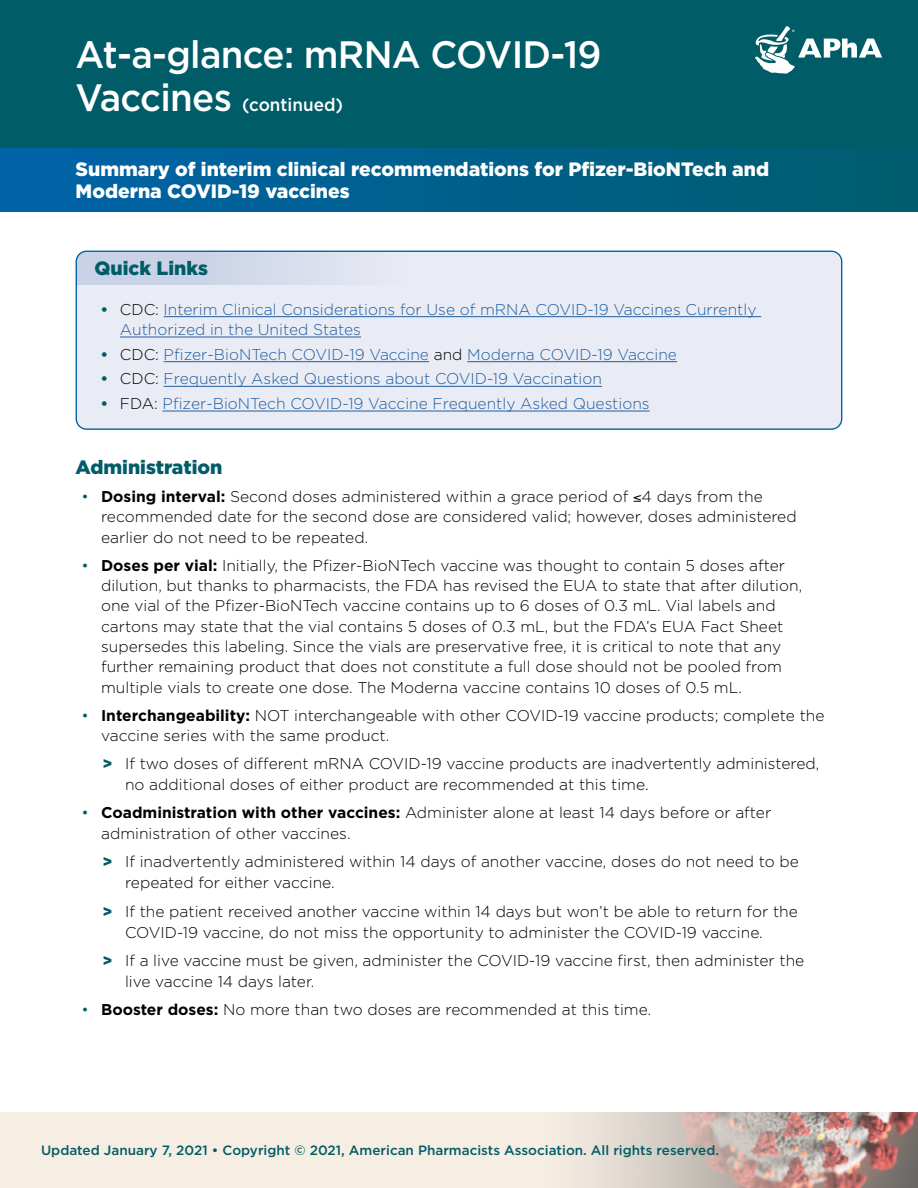
<style>
.page{position:relative;width:918px;height:1188px;background:#fff}
.page>*{position:absolute;margin:0;border:0;box-sizing:border-box;transform-origin:0 0}
.t1{font:500 38.1px "Gotham";letter-spacing:-.02em;color:#fff;scale:.96 1}
.t2{font:900 19.35px/22.5px "Gotham";color:#fff}
.t3{font:900 19.35px "Gotham";color:#005c67}
.t4{font:500 18px "Gotham";color:#fff;scale:.95 1}
.t5{font:300 15.6px/20.4px "Gotham";color:#000}
.t6{font:300 15.6px/20.4px "Gotham";color:#215e9e}
.t7{font:500 13.5px "Gotham";color:#005c67}
.s1{font-size:38.1px}
.s2{font-weight:700;color:#005c67}
.s3{color:#000}
.s4{color:#005c67}
.s5{font-weight:700}
.s6{font-weight:900;color:#005c67}
</style>
<div class="page">
<div style="left:76px;top:251px;width:766px;height:178px;background:#eaecf5;border-radius:10px"></div>
<div style="left:76px;top:251px;width:339px;height:34px;background:linear-gradient(to right,#c1cce2,#e6e9f3)"></div>
<div style="left:76px;top:251px;width:766px;height:179px;border:1px solid #0063a5;border-radius:10px"></div>
<hr style="left:164px;top:316px;width:597px;height:1px;background:#215e9e">
<hr style="left:120px;top:337px;width:241px;height:1px;background:#215e9e">
<hr style="left:164px;top:361px;width:265px;height:1px;background:#215e9e">
<hr style="left:467px;top:361px;width:210px;height:1px;background:#215e9e">
<hr style="left:164px;top:386px;width:438px;height:1px;background:#215e9e">
<hr style="left:162px;top:411px;width:488px;height:1px;background:#215e9e">
<div style="left:0;top:0;width:918px;height:212px;background:#005c67"></div>
<svg style="left:755px;top:26px;width:127px;height:48px"></svg>
<div style="left:0;top:1112px;width:918px;height:76px;background:#f6ede3"></div>
<img style="left:592px;top:1112px;width:326px;height:76px">
<div style="left:0;top:148px;width:918px;height:64px;background:linear-gradient(to right,#0063a9,#005c6e)"></div>
<h1 class="t1" style="left:76px;top:30px;width:549px">At-a-glance: mRNA COVID-19</h1>
<p class="t4" style="left:76px;top:93px;width:283px"><span class="s1">Vaccines</span> (continued)</p>
<p class="t2" style="left:76px;top:157px;width:695px">Summary of interim clinical recommendations for Pfizer-BioNTech and<br>Moderna COVID-19 vaccines</p>
<p class="t3" style="left:94px;top:257px;width:115px">Quick Links</p>
<p class="t6" style="left:120px;top:299px;width:638px;text-indent:-19px"><span class="s2">•</span> <span class="s3">CDC:</span> Interim Clinical Considerations for Use of mRNA COVID-19 Vaccines Currently<br>Authorized in the United States</p>
<p class="t6" style="left:100px;top:344px;width:578px"><span class="s2">•</span> <span class="s3">CDC:</span> Pfizer-BioNTech COVID-19 Vaccine <span class="s3">and</span> Moderna COVID-19 Vaccine</p>
<p class="t6" style="left:100px;top:368px;width:503px"><span class="s2">•</span> <span class="s3">CDC:</span> Frequently Asked Questions about COVID-19 Vaccination</p>
<p class="t6" style="left:100px;top:393px;width:551px"><span class="s2">•</span> <span class="s3">FDA:</span> Pfizer-BioNTech COVID-19 Vaccine Frequently Asked Questions</p>
<p class="t3" style="left:76px;top:456px;width:148px">Administration</p>
<p class="t5" style="left:101px;top:486px;width:697px;text-indent:-19px"><span class="s4">•</span> <span class="s5">Dosing interval:</span> Second doses administered within a grace period of ≤4 days from the recommended date for the second dose are considered valid; however, doses administered earlier do not need to be repeated.</p>
<p class="t5" style="left:101px;top:555px;width:703px;text-indent:-19px"><span class="s4">•</span> <span class="s5">Doses per vial:</span> Initially, the Pfizer-BioNTech vaccine was thought to contain 5 doses after dilution, but thanks to pharmacists, the FDA has revised the EUA to state that after dilution, one vial of the Pfizer-BioNTech vaccine contains up to 6 doses of 0.3 mL. Vial labels and cartons may state that the vial contains 5 doses of 0.3 mL, but the FDA’s EUA Fact Sheet supersedes this labeling. Since the vials are preservative free, it is critical to note that any further remaining product that does not constitute a full dose should not be pooled from multiple vials to create one dose. The Moderna vaccine contains 10 doses of 0.5 mL.</p>
<p class="t5" style="left:101px;top:705px;width:725px;text-indent:-19px"><span class="s4">•</span> <span class="s5">Interchangeability:</span> NOT interchangeable with other COVID-19 vaccine products; complete the vaccine series with the same product.</p>
<p class="t5" style="left:125px;top:753px;width:696px;line-height:21px;text-indent:-23px"><span class="s6">&gt;</span> If two doses of different mRNA COVID-19 vaccine products are inadvertently administered, no additional doses of either product are recommended at this time.</p>
<p class="t5" style="left:101px;top:802px;width:672px;text-indent:-19px"><span class="s4">•</span> <span class="s5">Coadministration with other vaccines:</span> Administer alone at least 14 days before or after administration of other vaccines.</p>
<p class="t5" style="left:125px;top:851px;width:675px;line-height:21px;text-indent:-23px"><span class="s6">&gt;</span> If inadvertently administered within 14 days of another vaccine, doses do not need to be repeated for either vaccine.</p>
<p class="t5" style="left:125px;top:901px;width:674px;line-height:21px;text-indent:-23px"><span class="s6">&gt;</span> If the patient received another vaccine within 14 days but won’t be able to return for the<br>COVID-19 vaccine, do not miss the opportunity to administer the COVID-19 vaccine.</p>
<p class="t5" style="left:125px;top:950px;width:681px;line-height:21px;text-indent:-23px"><span class="s6">&gt;</span> If a live vaccine must be given, administer the COVID-19 vaccine first, then administer the live vaccine 14 days later.</p>
<p class="t5" style="left:82px;top:999px;width:571px"><span class="s4">•</span> <span class="s5">Booster doses:</span> No more than two doses are recommended at this time.</p>
<p class="t7" style="left:41px;top:1142px;width:679px">Updated January 7, 2021 • Copyright © 2021, American Pharmacists Association. All rights reserved.</p>
</div>
